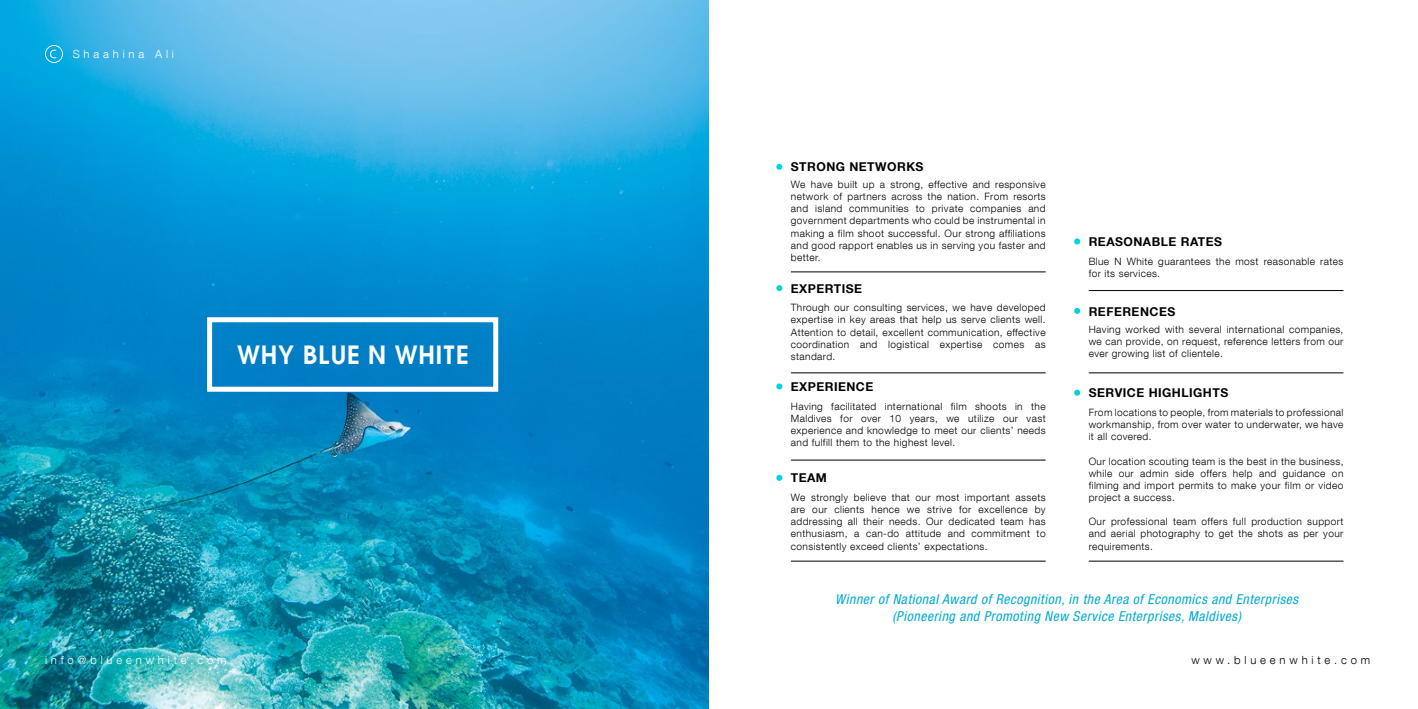
<style>
.page{position:relative;width:1418px;height:709px;background:#fff}
.page>*{position:absolute;margin:0;border:0;box-sizing:border-box;transform-origin:0 0}
.t1{font:23.12px "Avant Garde Demi";letter-spacing:.04em;color:#fff}
.t2{font:italic condensed 13.75px/16.5px "Helvetica Neue LT Com";letter-spacing:.04em;color:#00aad5;text-align:center}
.t3{font:700 12.12px "Helvetica Neue LT Com";letter-spacing:.04em;color:#000}
.t4{font:300 11.25px "Helvetica Neue LT Com";letter-spacing:.34em;color:#fff}
.t5{font:300 11.25px "Helvetica Neue LT Com";letter-spacing:.34em;color:#000}
.t6{font:300 10.12px/12.1px "Helvetica Neue LT Com";letter-spacing:.04em;color:#000;text-align:justify}
</style>
<div class="page">
<img style="left:0;top:0;width:709px;height:709px">
<svg style="left:45px;top:45px;width:18px;height:18px"></svg>
<div style="left:207px;top:317px;width:291px;height:75px;border:5px solid #fff"></div>
<hr style="left:791px;top:272px;width:254px;height:1px;background:#000">
<hr style="left:791px;top:372px;width:254px;height:1px;background:#000">
<hr style="left:791px;top:460px;width:254px;height:1px;background:#000">
<hr style="left:791px;top:561px;width:254px;height:1px;background:#000">
<hr style="left:1088px;top:290px;width:255px;height:1px;background:#000">
<hr style="left:1088px;top:372px;width:255px;height:1px;background:#000">
<hr style="left:1088px;top:561px;width:255px;height:1px;background:#000">
<svg style="left:776px;top:164px;width:6px;height:6px"></svg>
<svg style="left:776px;top:285px;width:6px;height:6px"></svg>
<svg style="left:776px;top:383px;width:6px;height:6px"></svg>
<svg style="left:776px;top:475px;width:6px;height:6px"></svg>
<svg style="left:1074px;top:238px;width:6px;height:6px"></svg>
<svg style="left:1074px;top:308px;width:6px;height:6px"></svg>
<svg style="left:1074px;top:390px;width:6px;height:6px"></svg>
<p class="t4" style="left:73px;top:47px;width:103px">Shaahina Ali</p>
<h1 class="t1" style="left:237px;top:339px;width:233px">WHY BLUE N WHITE</h1>
<p class="t3" style="left:791px;top:159px;width:134px">STRONG NETWORKS</p>
<p class="t6" style="left:791px;top:178px;width:256px">We have built up a strong, effective and responsive network of partners across the nation. From resorts and island communities to private companies and government departments who could be instrumental in making a film shoot successful. Our strong affiliations and good rapport enables us in serving you faster and better.</p>
<p class="t3" style="left:791px;top:281px;width:73px">EXPERTISE</p>
<p class="t6" style="left:791px;top:301px;width:256px">Through our consulting services, we have developed expertise in key areas that help us serve clients well.<br>Attention to detail, excellent communication, effective coordination and logistical expertise comes as standard.</p>
<p class="t3" style="left:791px;top:379px;width:84px">EXPERIENCE</p>
<p class="t6" style="left:791px;top:400px;width:256px">Having facilitated international film shoots in the Maldives for over 10 years, we utilize our vast experience and knowledge to meet our clients’ needs and fulfill them to the highest level.</p>
<p class="t3" style="left:791px;top:470px;width:38px">TEAM</p>
<p class="t6" style="left:791px;top:491px;width:256px">We strongly believe that our most important assets are our clients hence we strive for excellence by addressing all their needs. Our dedicated team has enthusiasm, a can-do attitude and commitment to consistently exceed clients’ expectations.</p>
<p class="t3" style="left:1088px;top:234px;width:10px">REA</p>
<p class="t3" style="left:1115px;top:234px;width:19px">SONA</p>
<p class="t3" style="left:1151px;top:234px;width:38px">BLE RATE</p>
<p class="t3" style="left:1214px;top:234px;width:9px">S</p>
<p class="t6" style="left:1088px;top:255px;width:256px">Blue N White guarantees the most reasonable rates for its services.</p>
<p class="t3" style="left:1088px;top:303px;width:87px">REFERENCES</p>
<p class="t6" style="left:1088px;top:323px;width:256px">Having worked with several international companies, we can provide, on request, reference letters from our ever growing list of clientele.</p>
<p class="t3" style="left:1088px;top:385px;width:18px">SERVICE</p>
<p class="t3" style="left:1148px;top:385px;width:9px">HIGH</p>
<p class="t3" style="left:1181px;top:385px;width:17px">LIGHT</p>
<p class="t3" style="left:1220px;top:385px;width:9px">S</p>
<p class="t6" style="left:1088px;top:406px;width:256px">From locations to people, from materials to professional workmanship, from over water to underwater, we have it all covered.</p>
<p class="t6" style="left:1088px;top:454px;width:256px">Our location scouting team is the best in the business, while our admin side offers help and guidance on filming and import permits to make your film or video project a success.</p>
<p class="t6" style="left:1088px;top:515px;width:256px">Our professional team offers full production support and aerial photography to get the shots as per your requirements.</p>
<h2 class="t2" style="left:835px;top:591px;width:464px">Winner of National Award of Recognition, in the Area of Economics and Enterprises (Pioneering and Promoting New Service Enterprises, Maldives)</h2>
<p class="t4" style="left:45px;top:653px;width:183px">info@blueenwhite.com</p>
<p class="t5" style="left:1191px;top:653px;width:180px">www.blueenwhite.com</p>
</div>
